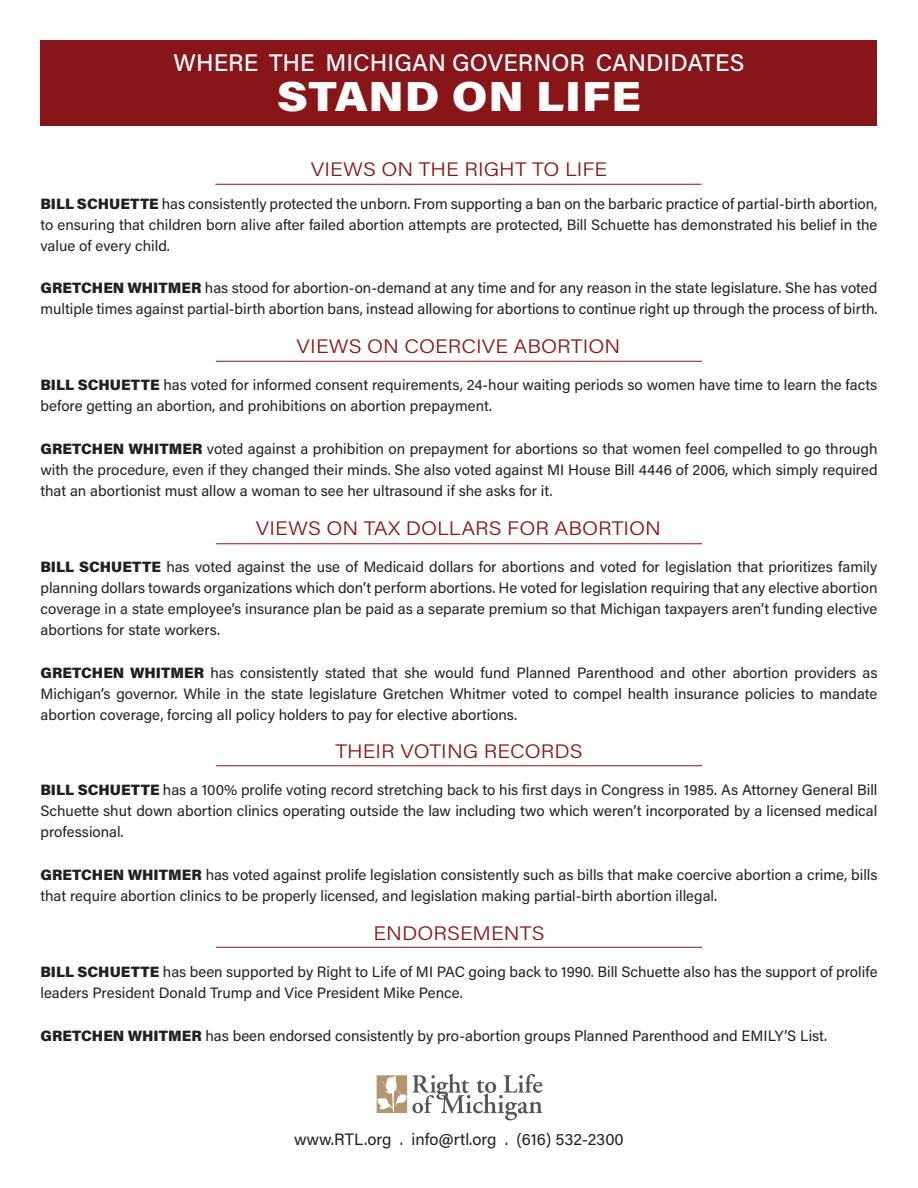
<style>
.page{position:relative;width:918px;height:1188px;background:#fff}
.page>*{position:absolute;margin:0;border:0;box-sizing:border-box;transform-origin:0 0}
.t1{font:900 42px "Acumin Pro";letter-spacing:.02em;color:#fff;scale:1.1 1}
.t2{font:500 24px "Acumin Pro";color:#fff}
.t3{font:300 19.5px "Acumin Pro";color:#881518;scale:1.1 1}
.t4{font:16.5px "Acumin Pro";color:#231f20}
.t5{font:15px/21px "Acumin Pro";color:#231f20;text-align:justify}
.s1{font-weight:900}
</style>
<div class="page">
<div style="left:40px;top:40px;width:838px;height:86px;background:#881518"></div>
<hr style="left:215px;top:184px;width:486px;height:1px;background:#881518">
<hr style="left:216px;top:361px;width:486px;height:1px;background:#881518">
<hr style="left:216px;top:543px;width:486px;height:1px;background:#881518">
<svg style="left:377px;top:1074px;width:166px;height:46px"></svg>
<hr style="left:216px;top:765px;width:486px;height:1px;background:#881518">
<hr style="left:216px;top:947px;width:486px;height:1px;background:#881518">
<p class="t2" style="left:174px;top:46px;width:572px">WHERE THE MICHIGAN GOVERNOR CANDIDATES</p>
<p class="t1" style="left:277px;top:67px;width:332px">STAND ON LIFE</p>
<p class="t3" style="left:311px;top:156px;width:271px">VIEWS ON THE RIGHT TO LIFE</p>
<p class="t5" style="left:40px;top:192px;width:838px"><span class="s1">BILL SCHUETTE</span> has consistently protected the unborn. From supporting a ban on the barbaric practice of partial-birth abortion, to ensuring that children born alive after failed abortion attempts are protected, Bill Schuette has demonstrated his belief in the value of every child.</p>
<p class="t5" style="left:40px;top:277px;width:839px"><span class="s1">GRETCHEN WHITMER</span> has stood for abortion-on-demand at any time and for any reason in the state legislature. She has voted multiple times against partial-birth abortion bans, instead allowing for abortions to continue right up through the process of birth.</p>
<p class="t3" style="left:297px;top:333px;width:296px">VIEWS ON COERCIVE ABORTION</p>
<p class="t5" style="left:40px;top:374px;width:838px"><span class="s1">BILL SCHUETTE</span> has voted for informed consent requirements, 24-hour waiting periods so women have time to learn the facts before getting an abortion, and prohibitions on abortion prepayment.</p>
<p class="t5" style="left:40px;top:437px;width:839px"><span class="s1">GRETCHEN WHITMER</span> voted against a prohibition on prepayment for abortions so that women feel compelled to go through with the procedure, even if they changed their minds. She also voted against MI House Bill 4446 of 2006, which simply required that an abortionist must allow a woman to see her ultrasound if she asks for it.</p>
<p class="t3" style="left:256px;top:515px;width:370px">VIEWS ON TAX DOLLARS FOR ABORTION</p>
<p class="t5" style="left:40px;top:556px;width:839px"><span class="s1">BILL SCHUETTE</span> has voted against the use of Medicaid dollars for abortions and voted for legislation that prioritizes family planning dollars towards organizations which don’t perform abortions. He voted for legislation requiring that any elective abortion coverage in a state employee’s insurance plan be paid as a separate premium so that Michigan taxpayers aren’t funding elective abortions for state workers.</p>
<p class="t5" style="left:40px;top:662px;width:839px"><span class="s1">GRETCHEN WHITMER</span> has consistently stated that she would fund Planned Parenthood and other abortion providers as Michigan’s governor. While in the state legislature Gretchen Whitmer voted to compel health insurance policies to mandate abortion coverage, forcing all policy holders to pay for elective abortions.</p>
<p class="t3" style="left:335px;top:738px;width:226px">THEIR VOTING RECORDS</p>
<p class="t5" style="left:40px;top:779px;width:839px"><span class="s1">BILL SCHUETTE</span> has a 100% prolife voting record stretching back to his first days in Congress in 1985. As Attorney General Bill Schuette shut down abortion clinics operating outside the law including two which weren’t incorporated by a licensed medical professional.</p>
<p class="t5" style="left:40px;top:863px;width:839px"><span class="s1">GRETCHEN WHITMER</span> has voted against prolife legislation consistently such as bills that make coercive abortion a crime, bills that require abortion clinics to be properly licensed, and legislation making partial-birth abortion illegal.</p>
<p class="t3" style="left:374px;top:920px;width:157px">ENDORSEMENTS</p>
<p class="t5" style="left:40px;top:960px;width:839px"><span class="s1">BILL SCHUETTE</span> has been supported by Right to Life of MI PAC going back to 1990. Bill Schuette also has the support of prolife leaders President Donald Trump and Vice President Mike Pence.</p>
<p class="t5" style="left:40px;top:1024px;width:788px"><span class="s1">GRETCHEN WHITMER</span> has been endorsed consistently by pro-abortion groups Planned Parenthood and EMILY’S List.</p>
<p class="t4" style="left:294px;top:1128px;width:331px">www.RTL.org . info@rtl.org . (616) 532-2300</p>
</div>
